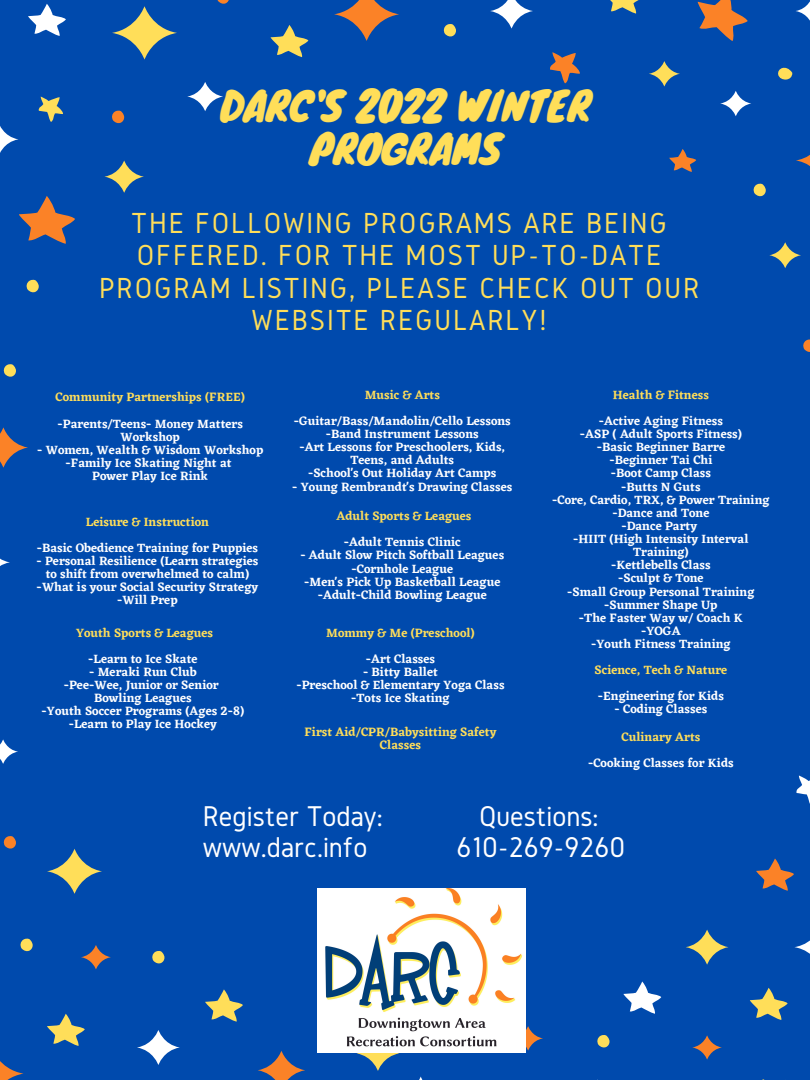
<style>
.page{position:relative;width:810px;height:1080px;background:#004aad}
.page>*{position:absolute;margin:0;border:0;box-sizing:border-box;transform-origin:0 0}
.t1{font:39.62px/42.6px "Knewave";color:#ffde59;text-align:center}
.t2{font:30.12px/32.4px "Gidole";letter-spacing:.06em;color:#ffde59;text-align:center}
.t3{font:29.69px "Gidole";color:#fff}
.t4{font:600 12.5px/13.1px "Eczar";color:#fff;text-align:center}
.t5{font:600 12.5px/13.1px "Eczar";color:#ffde59;text-align:center}
</style>
<div class="page">
<svg style="left:778px;top:67px;width:14px;height:13px"></svg>
<svg style="left:753px;top:183px;width:13px;height:14px"></svg>
<svg style="left:26px;top:279px;width:13px;height:14px"></svg>
<svg style="left:152px;top:951px;width:12px;height:13px"></svg>
<svg style="left:443px;top:24px;width:13px;height:13px"></svg>
<svg style="left:597px;top:1035px;width:13px;height:13px"></svg>
<svg style="left:20px;top:938px;width:13px;height:14px"></svg>
<svg style="left:3px;top:364px;width:13px;height:13px"></svg>
<svg style="left:649px;top:61px;width:31px;height:26px"></svg>
<svg style="left:47px;top:849px;width:55px;height:45px"></svg>
<svg style="left:686px;top:930px;width:43px;height:35px"></svg>
<svg style="left:357px;top:1036px;width:42px;height:35px"></svg>
<svg style="left:112px;top:6px;width:65px;height:54px"></svg>
<svg style="left:104px;top:160px;width:40px;height:33px"></svg>
<svg style="left:769px;top:242px;width:32px;height:26px"></svg>
<svg style="left:38px;top:97px;width:25px;height:25px"></svg>
<svg style="left:610px;top:0;width:29px;height:14px"></svg>
<svg style="left:271px;top:25px;width:37px;height:32px"></svg>
<svg style="left:750px;top:988px;width:38px;height:32px"></svg>
<svg style="left:205px;top:989px;width:38px;height:33px"></svg>
<svg style="left:47px;top:1014px;width:38px;height:32px"></svg>
<svg style="left:112px;top:110px;width:12px;height:14px"></svg>
<svg style="left:3px;top:836px;width:13px;height:13px"></svg>
<svg style="left:803px;top:339px;width:7px;height:13px"></svg>
<svg style="left:217px;top:0;width:12px;height:4px"></svg>
<svg style="left:258px;top:1051px;width:47px;height:29px"></svg>
<svg style="left:692px;top:1035px;width:30px;height:25px"></svg>
<svg style="left:513px;top:1026px;width:30px;height:25px"></svg>
<svg style="left:81px;top:945px;width:30px;height:24px"></svg>
<svg style="left:334px;top:0;width:65px;height:41px"></svg>
<svg style="left:0;top:1061px;width:24px;height:19px"></svg>
<svg style="left:0;top:427px;width:28px;height:41px"></svg>
<svg style="left:796px;top:155px;width:14px;height:11px"></svg>
<svg style="left:550px;top:52px;width:30px;height:31px"></svg>
<svg style="left:669px;top:149px;width:27px;height:23px"></svg>
<svg style="left:697px;top:0;width:51px;height:41px"></svg>
<svg style="left:756px;top:858px;width:38px;height:33px"></svg>
<svg style="left:19px;top:196px;width:56px;height:48px"></svg>
<svg style="left:490px;top:0;width:43px;height:29px"></svg>
<svg style="left:794px;top:940px;width:16px;height:14px"></svg>
<svg style="left:137px;top:1030px;width:43px;height:35px"></svg>
<svg style="left:0;top:558px;width:10px;height:8px"></svg>
<svg style="left:0;top:739px;width:18px;height:25px"></svg>
<svg style="left:187px;top:82px;width:36px;height:29px"></svg>
<svg style="left:0;top:126px;width:18px;height:27px"></svg>
<svg style="left:720px;top:91px;width:31px;height:25px"></svg>
<svg style="left:796px;top:1px;width:14px;height:20px"></svg>
<svg style="left:796px;top:776px;width:14px;height:28px"></svg>
<svg style="left:623px;top:981px;width:38px;height:33px"></svg>
<svg style="left:28px;top:4px;width:38px;height:32px"></svg>
<img style="left:317px;top:888px;width:209px;height:165px">
<p class="t1" style="left:220px;top:83px;width:372px">DARC'S 2022 WINTER<br>PROGRAMS</p>
<p class="t2" style="left:99px;top:207px;width:602px">THE FOLLOWING PROGRAMS ARE BEING<br>OFFERED. FOR THE MOST UP-TO-DATE<br>PROGRAM LISTING, PLEASE CHECK OUT OUR<br>WEBSITE REGULARLY!</p>
<p class="t5" style="left:56px;top:391px;width:191px">Community Partnerships (FREE)</p>
<p class="t4" style="left:58px;top:417px;width:187px">-Parents/Teens- Money Matters<br>Workshop</p>
<p class="t4" style="left:37px;top:443px;width:228px">- Women, Wealth &amp; Wisdom Workshop</p>
<p class="t4" style="left:66px;top:456px;width:168px">-Family Ice Skating Night at</p>
<p class="t4" style="left:92px;top:469px;width:117px">Power Play Ice Rink</p>
<p class="t5" style="left:86px;top:515px;width:125px">Leisure &amp; Instruction</p>
<p class="t4" style="left:37px;top:541px;width:223px">-Basic Obedience Training for Puppies</p>
<p class="t4" style="left:36px;top:554px;width:223px">- Personal Resilience (Learn strategies to shift from overwhelmed to calm)</p>
<p class="t4" style="left:37px;top:580px;width:223px">-What is your Social Security Strategy</p>
<p class="t4" style="left:117px;top:594px;width:62px">-Will Prep</p>
<p class="t5" style="left:76px;top:626px;width:139px">Youth Sports &amp; Leagues</p>
<p class="t4" style="left:88px;top:652px;width:111px">-Learn to Ice Skate</p>
<p class="t4" style="left:89px;top:665px;width:109px">- Meraki Run Club</p>
<p class="t4" style="left:64px;top:678px;width:157px">-Pee-Wee, Junior or Senior</p>
<p class="t4" style="left:94px;top:691px;width:99px">Bowling Leagues</p>
<p class="t4" style="left:42px;top:704px;width:204px">-Youth Soccer Programs (Ages 2-8)</p>
<p class="t4" style="left:69px;top:718px;width:150px">-Learn to Play Ice Hockey</p>
<p class="t5" style="left:365px;top:388px;width:77px">Music &amp; Arts</p>
<p class="t4" style="left:294px;top:414px;width:219px">-Guitar/Bass/Mandolin/Cello Lessons</p>
<p class="t4" style="left:326px;top:427px;width:154px">-Band Instrument Lessons</p>
<p class="t4" style="left:299px;top:440px;width:207px">-Art Lessons for Preschoolers, Kids,<br>Teens, and Adults</p>
<p class="t4" style="left:308px;top:467px;width:190px">-School's Out Holiday Art Camps</p>
<p class="t4" style="left:292px;top:480px;width:222px">- Young Rembrandt's Drawing Classes</p>
<p class="t5" style="left:336px;top:509px;width:137px">Adult Sports &amp; Leagues</p>
<p class="t4" style="left:344px;top:535px;width:118px">-Adult Tennis Clinic</p>
<p class="t4" style="left:300px;top:549px;width:205px">- Adult Slow Pitch Softball Leagues</p>
<p class="t4" style="left:352px;top:562px;width:103px">-Cornhole League</p>
<p class="t4" style="left:304px;top:575px;width:198px">-Men's Pick Up Basketball League</p>
<p class="t4" style="left:318px;top:588px;width:171px">-Adult-Child Bowling League</p>
<p class="t5" style="left:326px;top:626px;width:150px">Mommy &amp; Me (Preschool)</p>
<p class="t4" style="left:366px;top:652px;width:71px">-Art Classes</p>
<p class="t4" style="left:363px;top:665px;width:76px">- Bitty Ballet</p>
<p class="t4" style="left:296px;top:678px;width:210px">-Preschool &amp; Elementary Yoga Class</p>
<p class="t4" style="left:351px;top:691px;width:100px">-Tots Ice Skating</p>
<p class="t5" style="left:304px;top:725px;width:194px">First Aid/CPR/Babysitting Safety<br>Classes</p>
<p class="t5" style="left:613px;top:388px;width:98px">Health &amp; Fitness</p>
<p class="t4" style="left:599px;top:414px;width:126px">-Active Aging Fitness</p>
<p class="t4" style="left:580px;top:427px;width:164px">-ASP ( Adult Sports Fitness)</p>
<p class="t4" style="left:597px;top:440px;width:130px">-Basic Beginner Barre</p>
<p class="t4" style="left:609px;top:453px;width:105px">-Beginner Tai Chi</p>
<p class="t4" style="left:611px;top:467px;width:102px">-Boot Camp Class</p>
<p class="t4" style="left:621px;top:480px;width:81px">-Butts N Guts</p>
<p class="t4" style="left:552px;top:493px;width:219px">-Core, Cardio, TRX, &amp; Power Training</p>
<p class="t4" style="left:612px;top:506px;width:99px">-Dance and Tone</p>
<p class="t4" style="left:621px;top:519px;width:77px">-Dance Party</p>
<p class="t4" style="left:573px;top:532px;width:177px">-HIIT (High Intensity Interval<br>Training)</p>
<p class="t4" style="left:611px;top:558px;width:101px">-Kettlebells Class</p>
<p class="t4" style="left:618px;top:572px;width:87px">-Sculpt &amp; Tone</p>
<p class="t4" style="left:567px;top:585px;width:189px">-Small Group Personal Training</p>
<p class="t4" style="left:604px;top:598px;width:115px">-Summer Shape Up</p>
<p class="t4" style="left:579px;top:611px;width:165px">-The Faster Way w/ Coach K</p>
<p class="t4" style="left:641px;top:624px;width:41px">-YOGA</p>
<p class="t4" style="left:591px;top:637px;width:141px">-Youth Fitness Training</p>
<p class="t5" style="left:595px;top:663px;width:134px">Science, Tech &amp; Nature</p>
<p class="t4" style="left:598px;top:689px;width:128px">-Engineering for Kids</p>
<p class="t4" style="left:614px;top:703px;width:94px">- Coding Classes</p>
<p class="t5" style="left:621px;top:730px;width:80px">Culinary Arts</p>
<p class="t4" style="left:588px;top:757px;width:147px">-Cooking Classes for Kids</p>
<p class="t3" style="left:203px;top:799px;width:181px">Register Today:</p>
<p class="t3" style="left:479px;top:799px;width:121px">Questions:</p>
<p class="t3" style="left:203px;top:831px;width:166px">www.darc.info</p>
<p class="t3" style="left:456px;top:831px;width:170px">610-269-9260</p>
</div>
